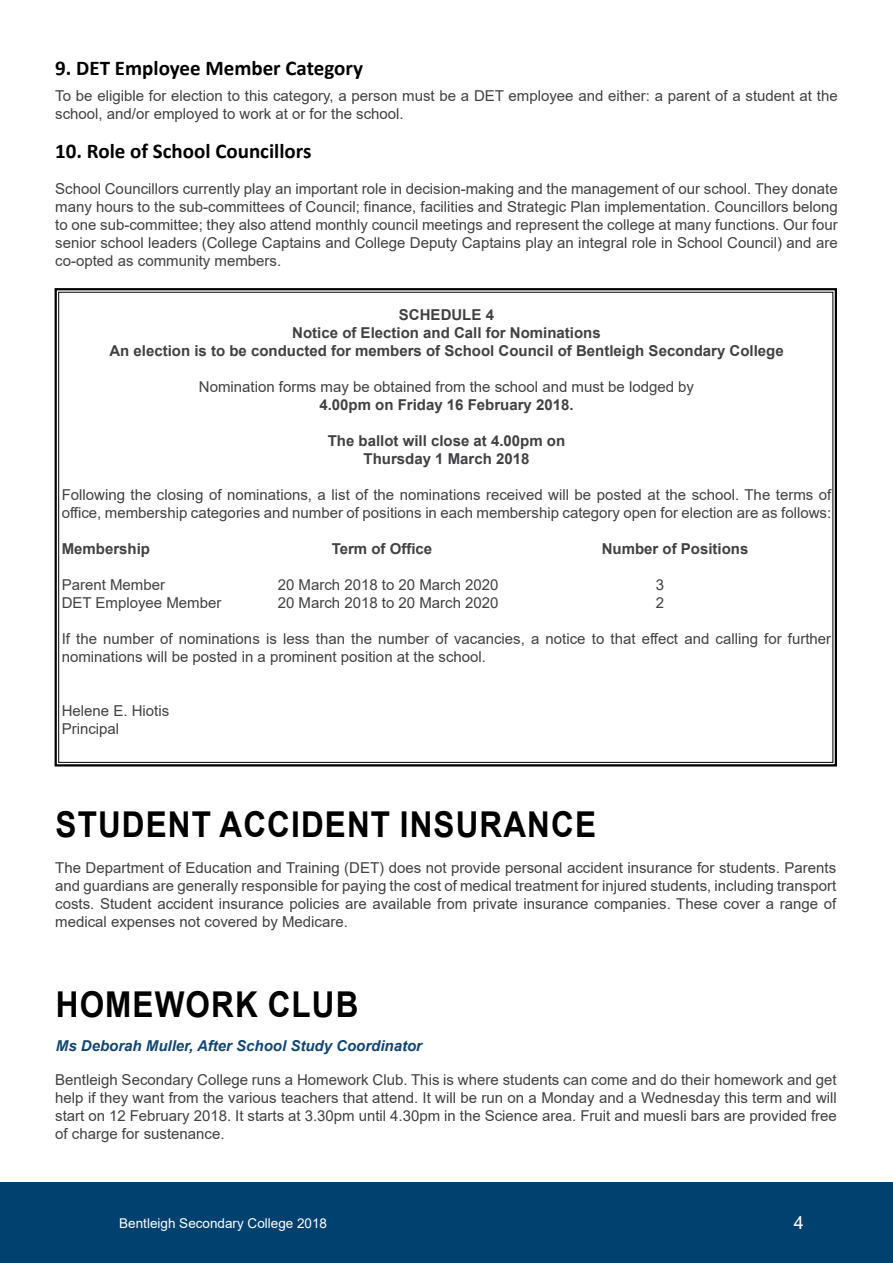
<style>
.page{position:relative;width:893px;height:1263px;background:#fff}
.page>*{position:absolute;margin:0;border:0;box-sizing:border-box;transform-origin:0 0}
.t1{font:700 35.55px "Arial";letter-spacing:.035em;color:#000;scale:.88 1}
.t2{font:700 21px "Calibri";color:#000}
.t3{font:18px "Arial";color:#fff}
.t4{font:15px/18px "Arial";color:#414042}
.t5{font:700 15px/18px "Arial";color:#414042;text-align:center}
.t6{font:italic 700 15px "Arial";color:#114672}
.t7{font:13.5px "Arial";color:#fff}
</style>
<div class="page">
<div style="left:0;top:1182px;width:446px;height:81px;background:#00416f"></div>
<div style="left:446px;top:1182px;width:447px;height:81px;background:#00416f"></div>
<svg style="left:54px;top:288px;width:783px;height:479px"></svg>
<h2 class="t2" style="left:55px;top:53px;width:309px">9. DET Employee Member Category</h2>
<p class="t4" style="left:55px;top:86px;width:784px">To be eligible for election to this category, a person must be a DET employee and either: a parent of a student at the school, and/or employed to work at or for the school.</p>
<h2 class="t2" style="left:55px;top:136px;width:258px">10. Role of School Councillors</h2>
<p class="t4" style="left:55px;top:179px;width:784px;text-align:justify">School Councillors currently play an important role in decision-making and the management of our school. They donate many hours to the sub-committees of Council; finance, facilities and Strategic Plan implementation. Councillors belong to one sub-committee; they also attend monthly council meetings and represent the college at many functions. Our four senior school leaders (College Captains and College Deputy Captains play an integral role in School Council) and are co-opted as community members.</p>
<p class="t5" style="left:109px;top:306px;width:676px">SCHEDULE 4<br>Notice of Election and Call for Nominations<br>An election is to be conducted for members of School Council of Bentleigh Secondary College</p>
<p class="t4" style="left:199px;top:377px;width:497px">Nomination forms may be obtained from the school and must be lodged by</p>
<p class="t5" style="left:319px;top:396px;width:256px">4.00pm on Friday 16 February 2018.</p>
<p class="t5" style="left:328px;top:432px;width:239px">The ballot will close at 4.00pm on<br>Thursday 1 March 2018</p>
<p class="t4" style="left:62px;top:485px;width:771px">Following the closing of nominations, a list of the nominations received will be posted at the school. The terms of office, membership categories and number of positions in each membership category open for election are as follows:</p>
<p class="t5" style="left:62px;top:540px;width:90px">Membership</p>
<p class="t5" style="left:332px;top:540px;width:102px">Term of Office</p>
<p class="t5" style="left:602px;top:540px;width:148px">Number of Positions</p>
<p class="t4" style="left:62px;top:575px;width:105px">Parent Member</p>
<p class="t4" style="left:278px;top:575px;width:222px">20 March 2018 to 20 March 2020</p>
<p class="t4" style="left:656px;top:575px;width:10px">3</p>
<p class="t4" style="left:62px;top:593px;width:161px">DET Employee Member</p>
<p class="t4" style="left:278px;top:593px;width:222px">20 March 2018 to 20 March 2020</p>
<p class="t4" style="left:656px;top:593px;width:10px">2</p>
<p class="t4" style="left:62px;top:629px;width:771px">If the number of nominations is less than the number of vacancies, a notice to that effect and calling for further nominations will be posted in a prominent position at the school.</p>
<p class="t4" style="left:62px;top:701px;width:109px">Helene E. Hiotis<br>Principal</p>
<h1 class="t1" style="left:56px;top:799px;width:616px">STUDENT ACCIDENT INSURANCE</h1>
<p class="t4" style="left:55px;top:859px;width:782px;text-align:justify">The Department of Education and Training (DET) does not provide personal accident insurance for students. Parents and guardians are generally responsible for paying the cost of medical treatment for injured students, including transport costs. Student accident insurance policies are available from private insurance companies. These cover a range of medical expenses not covered by Medicare.</p>
<h1 class="t1" style="left:56px;top:980px;width:345px">HOMEWORK CLUB</h1>
<p class="t6" style="left:56px;top:1035px;width:368px">Ms Deborah Muller, After School Study Coordinator</p>
<p class="t4" style="left:55px;top:1070px;width:783px;text-align:justify">Bentleigh Secondary College runs a Homework Club. This is where students can come and do their homework and get help if they want from the various teachers that attend. It will be run on a Monday and a Wednesday this term and will start on 12 February 2018. It starts at 3.30pm until 4.30pm in the Science area. Fruit and muesli bars are provided free of charge for sustenance.</p>
<p class="t7" style="left:119px;top:1213px;width:209px">Bentleigh Secondary College 2018</p>
<p class="t3" style="left:794px;top:1210px;width:12px">4</p>
</div>
